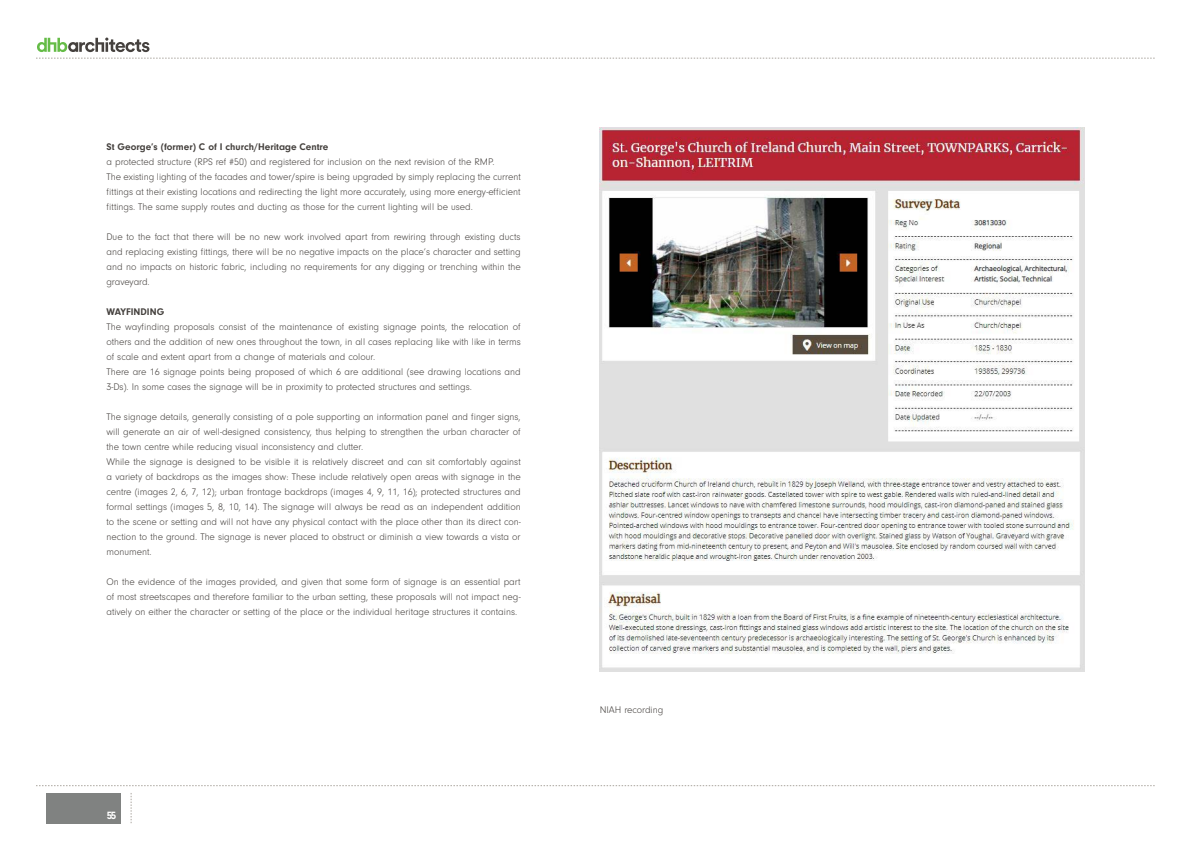
<style>
.page{position:relative;width:1191px;height:842px;background:#fff}
.page>*{position:absolute;margin:0;border:0;box-sizing:border-box;transform-origin:0 0}
.t1{font:700 11px "Neuzeit Gro";color:#fff}
.cv_main_body_bold{font:300 10px/15px "Neuzeit Gro";color:#45413e;text-align:justify}
.cv_main_body_bold-2{font:700 10px "Neuzeit Gro";color:#45413e}
.CV_main_body{font:300 10px "Neuzeit Gro";color:#45413e}
</style>
<div class="page">
<svg style="left:36px;top:58px;width:1119px;height:1px"></svg>
<svg style="left:37px;top:38px;width:112px;height:14px"></svg>
<svg style="left:36px;top:785px;width:1119px;height:1px"></svg>
<svg style="left:131px;top:793px;width:1px;height:30px"></svg>
<div style="left:46px;top:793px;width:75px;height:30px;background:#808281"></div>
<img style="left:600px;top:128px;width:484px;height:543px">
<p class="cv_main_body_bold-2" style="left:106px;top:141px;width:223px">St George’s (former) C of I church/Heritage Centre</p>
<p class="cv_main_body_bold" style="left:106px;top:154px;width:390px">a protected structure (RPS ref #50) and registered for inclusion on the next revision of the RMP.</p>
<p class="cv_main_body_bold" style="left:106px;top:169px;width:416px">The existing lighting of the facades and tower/spire is being upgraded by simply replacing the current fittings at their existing locations and redirecting the light more accurately, using more energy-efficient fittings. The same supply routes and ducting as those for the current lighting will be used.</p>
<p class="cv_main_body_bold" style="left:106px;top:229px;width:416px">Due to the fact that there will be no new work involved apart from rewiring through existing ducts and replacing existing fittings, there will be no negative impacts on the place’s character and setting and no impacts on historic fabric, including no requirements for any digging or trenching within the graveyard.</p>
<p class="cv_main_body_bold-2" style="left:106px;top:306px;width:59px">WAYFINDING</p>
<p class="cv_main_body_bold" style="left:106px;top:319px;width:416px">The wayfinding proposals consist of the maintenance of existing signage points, the relocation of others and the addition of new ones throughout the town, in all cases replacing like with like in terms of scale and extent apart from a change of materials and colour.</p>
<p class="cv_main_body_bold" style="left:106px;top:364px;width:416px">There are 16 signage points being proposed of which 6 are additional (see drawing locations and<br>3-Ds). In some cases the signage will be in proximity to protected structures and settings.</p>
<p class="cv_main_body_bold" style="left:106px;top:409px;width:416px">The signage details, generally consisting of a pole supporting an information panel and finger signs, will generate an air of well-designed consistency, thus helping to strengthen the urban character of the town centre while reducing visual inconsistency and clutter.</p>
<p class="cv_main_body_bold" style="left:106px;top:454px;width:416px">While the signage is designed to be visible it is relatively discreet and can sit comfortably against a variety of backdrops as the images show: These include relatively open areas with signage in the centre (images 2, 6, 7, 12); urban frontage backdrops (images 4, 9, 11, 16); protected structures and formal settings (images 5, 8, 10, 14). The signage will always be read as an independent addition to the scene or setting and will not have any physical contact with the place other than its direct con&shy;nection to the ground. The signage is never placed to obstruct or diminish a view towards a vista or monument.</p>
<p class="cv_main_body_bold" style="left:106px;top:574px;width:416px">On the evidence of the images provided, and given that some form of signage is an essential part of most streetscapes and therefore familiar to the urban setting, these proposals will not impact neg&shy;atively on either the character or setting of the place or the individual heritage structures it contains.</p>
<p class="t1" style="left:107px;top:809px;width:11px">55</p>
<p class="CV_main_body" style="left:600px;top:704px;width:65px">NIAH recording</p>
</div>
